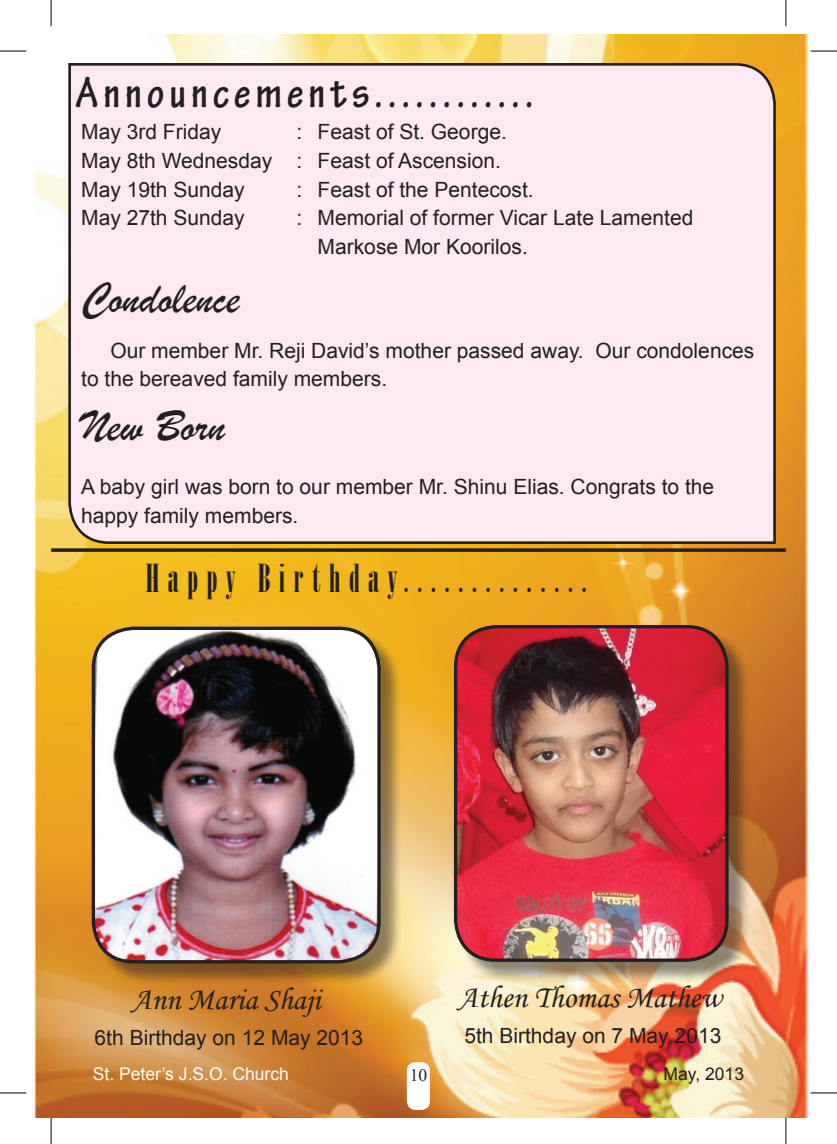
<style>
.page{position:relative;width:837px;height:1144px;background:#fff}
.page>*{position:absolute;margin:0;border:0;box-sizing:border-box;transform-origin:0 0}
.t1{font:700 condensed 45.5px "Tekton Pro";letter-spacing:.1em;color:#231f20}
.t2{font:45.5px "Brush Script";color:#231f20}
.t3{font:38.5px "Onyx";letter-spacing:.22em;color:#231f20}
.t4{font:31.5px "Monotype Corsiva";color:#231f20}
.t5{font:21px/28.7px "Arial";color:#231f20}
.t6{font:17.5px "Arial";color:#fff}
.t7{font:17.5px "Arial";color:#231f20}
.t8{font:17.5px "Times New Roman";color:#231f20}
</style>
<div class="page">
<img style="left:34px;top:34px;width:775px;height:1084px">
<div style="left:407px;top:1062px;width:23px;height:48px;background:#fff;border-radius:9px"></div>
<div style="left:67px;top:62px;width:710px;height:483px;background:#fce9f1"></div>
<div style="left:94px;top:629px;width:308px;height:356px;background:#231f20;opacity:.5"></div>
<img style="left:93px;top:628px;width:286px;height:334px">
<div style="left:92px;top:627px;width:288px;height:336px;border:3px solid #231f20;border-radius:40px"></div>
<div style="left:456px;top:628px;width:294px;height:355px;background:#231f20;opacity:.5"></div>
<img style="left:455px;top:627px;width:271px;height:333px">
<div style="left:454px;top:625px;width:274px;height:337px;border:3px solid #231f20;border-radius:40px"></div>
<svg style="left:51px;top:548px;width:734px;height:4px;background:#3c3020"></svg>
<svg style="left:0;top:51px;width:26px;height:1px"></svg>
<svg style="left:810px;top:51px;width:26px;height:1px"></svg>
<svg style="left:0;top:1092px;width:26px;height:1px"></svg>
<svg style="left:810px;top:1092px;width:26px;height:1px"></svg>
<svg style="left:51px;top:0;width:1px;height:26px"></svg>
<svg style="left:51px;top:1118px;width:1px;height:26px"></svg>
<svg style="left:785px;top:0;width:1px;height:26px"></svg>
<svg style="left:785px;top:1118px;width:1px;height:26px"></svg>
<h1 class="t1" style="left:76px;top:66px;width:459px">Announcements............</h1>
<p class="t5" style="left:81px;top:118px;width:427px;text-indent:215px">: Feast of St. George.<br>May 8th Wednesday : Feast of Ascension.<br>May 19th Sunday</p>
<p class="t5" style="left:81px;top:118px;width:142px">May 3rd Friday</p>
<p class="t5" style="left:296px;top:175px;width:238px">: Feast of the Pentecost.</p>
<p class="t5" style="left:81px;top:204px;width:165px">May 27th Sunday</p>
<p class="t5" style="left:317px;top:204px;width:377px;text-indent:-21px">: Memorial of former Vicar Late Lamented<br>Markose Mor Koorilos.</p>
<h1 class="t2" style="left:81px;top:270px;width:160px">Condolence</h1>
<p class="t5" style="left:81px;top:336px;width:674px;text-indent:29px">Our member Mr. Reji David’s mother passed away. Our condolences to the bereaved family members.</p>
<h1 class="t2" style="left:81px;top:399px;width:145px">New Born</h1>
<p class="t5" style="left:81px;top:473px;width:634px">A baby girl was born to our member Mr. Shinu Elias. Congrats to the happy family members.</p>
<h2 class="t3" style="left:146px;top:556px;width:442px">Happy Birthday..............</h2>
<h3 class="t4" style="left:132px;top:981px;width:190px">Ann Maria Shaji</h3>
<p class="t5" style="left:95px;top:1024px;width:270px">6th Birthday on 12 May 2013</p>
<h3 class="t4" style="left:458px;top:978px;width:265px">Athen Thomas Mathew</h3>
<p class="t5" style="left:464px;top:1021px;width:258px">5th Birthday on 7 May 2013</p>
<p class="t6" style="left:93px;top:1063px;width:197px">St. Peter’s J.S.O. Church</p>
<p class="t8" style="left:409px;top:1064px;width:19px">10</p>
<p class="t7" style="left:663px;top:1063px;width:82px">May, 2013</p>
</div>
